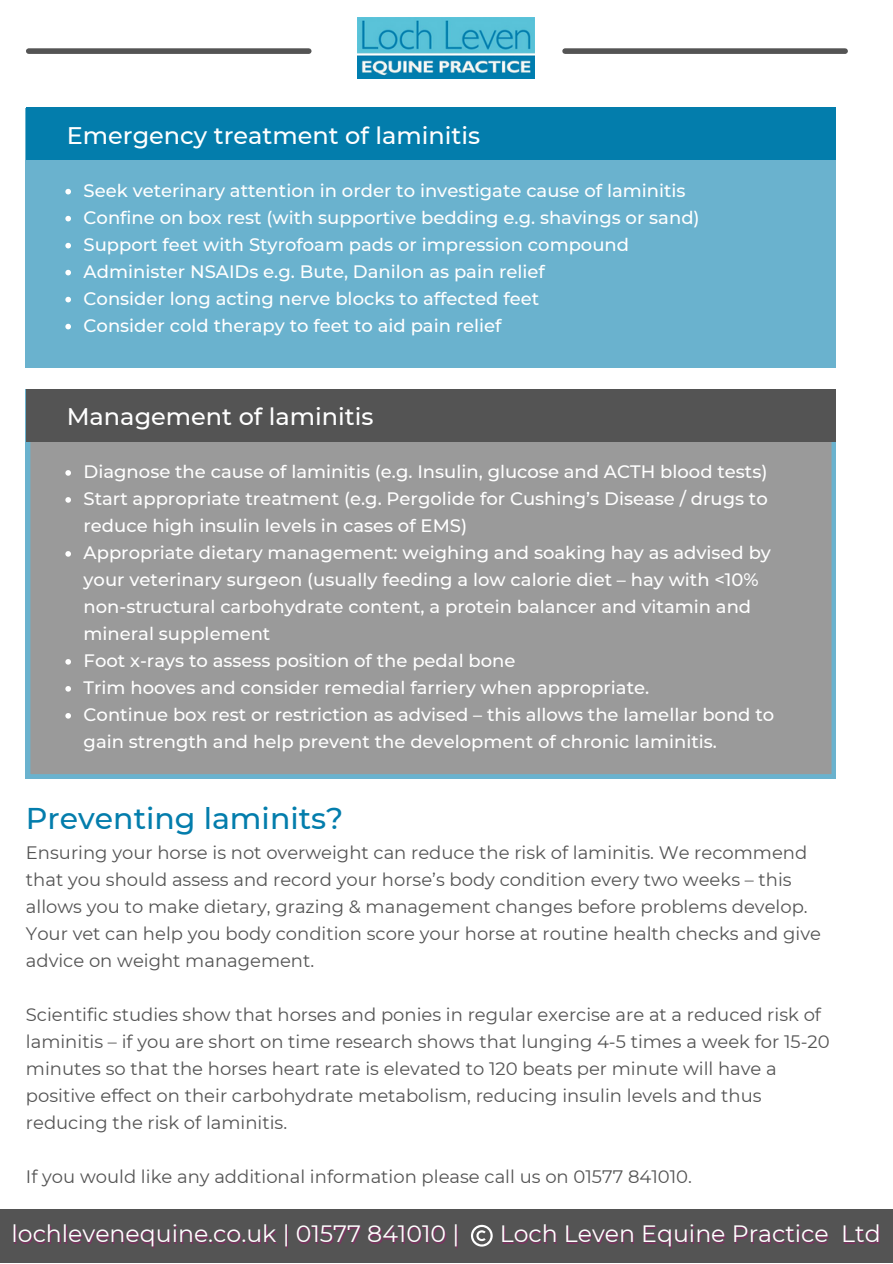
<style>
.page{position:relative;width:893px;height:1264px;background:#fff}
.page>*{position:absolute;margin:0;border:0;box-sizing:border-box;transform-origin:0 0}
.t1{font:500 30px "Montserrat";color:#037dac}
.t2{font:500 24px "Montserrat";color:#fff}
.t3{font:23.55px "Montserrat";color:#fff}
.t4{font:500 18px/27px "Montserrat";color:#fff}
.t5{font:18px/27px "Montserrat";color:#545454}
.s1{color:rgb(189 0 116/.4)}
</style>
<div class="page">
<div style="left:29px;top:48px;width:280px;height:6px;background:#545454"></div>
<div style="left:565px;top:48px;width:280px;height:6px;background:#545454"></div>
<img style="left:358px;top:17px;width:176px;height:62px">
<div style="left:0;top:1209px;width:892px;height:53px;background:#545454"></div>
<svg style="left:471px;top:1224px;width:21px;height:22px"></svg>
<div style="left:26px;top:160px;width:809px;height:207px;background:#6ab2ce"></div>
<div style="left:26px;top:107px;width:809px;height:53px;background:#037dac"></div>
<svg style="left:65px;top:189px;width:6px;height:5px"></svg>
<svg style="left:65px;top:216px;width:6px;height:5px"></svg>
<svg style="left:65px;top:243px;width:6px;height:5px"></svg>
<svg style="left:65px;top:270px;width:6px;height:5px"></svg>
<svg style="left:65px;top:297px;width:6px;height:5px"></svg>
<svg style="left:65px;top:324px;width:6px;height:5px"></svg>
<div style="left:26px;top:441px;width:809px;height:337px;background:#9a9a9a"></div>
<div style="left:26px;top:389px;width:809px;height:52px;background:#545454"></div>
<svg style="left:65px;top:470px;width:6px;height:6px"></svg>
<svg style="left:65px;top:497px;width:6px;height:5px"></svg>
<svg style="left:65px;top:551px;width:6px;height:5px"></svg>
<svg style="left:65px;top:659px;width:6px;height:5px"></svg>
<svg style="left:65px;top:686px;width:6px;height:5px"></svg>
<svg style="left:65px;top:713px;width:6px;height:5px"></svg>
<p class="t2" style="left:67px;top:121px;width:415px">Emergency treatment of laminitis</p>
<p class="t4" style="left:84px;top:177px;width:603px">Seek veterinary attention in order to investigate cause of laminitis</p>
<p class="t4" style="left:84px;top:204px;width:617px">Confine on box rest (with supportive bedding e.g. shavings or sand)</p>
<p class="t4" style="left:84px;top:231px;width:547px">Support feet with Styrofoam pads or impression compound</p>
<p class="t4" style="left:84px;top:258px;width:463px">Administer NSAIDs e.g. Bute, Danilon as pain relief</p>
<p class="t4" style="left:84px;top:285px;width:457px">Consider long acting nerve blocks to affected feet</p>
<p class="t4" style="left:84px;top:312px;width:419px">Consider cold therapy to feet to aid pain relief</p>
<p class="t2" style="left:67px;top:402px;width:308px">Management of laminitis</p>
<p class="t4" style="left:84px;top:458px;width:685px">Diagnose the cause of laminitis (e.g. Insulin, glucose and ACTH blood tests)</p>
<p class="t4" style="left:84px;top:485px;width:685px">Start appropriate treatment (e.g. Pergolide for Cushing’s Disease / drugs to reduce high insulin levels in cases of EMS)</p>
<p class="t4" style="left:84px;top:539px;width:689px">Appropriate dietary management: weighing and soaking hay as advised by your veterinary surgeon (usually feeding a low calorie diet – hay with &lt;10% non-structural carbohydrate content, a protein balancer and vitamin and mineral supplement</p>
<p class="t4" style="left:84px;top:647px;width:433px">Foot x-rays to assess position of the pedal bone</p>
<p class="t4" style="left:84px;top:674px;width:567px">Trim hooves and consider remedial farriery when appropriate.</p>
<p class="t4" style="left:84px;top:701px;width:692px">Continue box rest or restriction as advised – this allows the lamellar bond to gain strength and help prevent the development of chronic laminitis.</p>
<p class="t1" style="left:26px;top:799px;width:319px">Preventing laminits?</p>
<p class="t5" style="left:26px;top:839px;width:796px">Ensuring your horse is not overweight can reduce the risk of laminitis. We recommend that you should assess and record your horse’s body condition every two weeks – this allows you to make dietary, grazing &amp; management changes before problems develop.<br>Your vet can help you body condition score your horse at routine health checks and give advice on weight management.</p>
<p class="t5" style="left:26px;top:1001px;width:805px">Scientific studies show that horses and ponies in regular exercise are at a reduced risk of laminitis – if you are short on time research shows that lunging 4-5 times a week for 15-20 minutes so that the horses heart rate is elevated to 120 beats per minute will have a positive effect on their carbohydrate metabolism, reducing insulin levels and thus reducing the risk of laminitis.</p>
<p class="t5" style="left:26px;top:1162px;width:667px">If you would like any additional information please call us on 01577 841010.</p>
<p class="t3" style="left:12px;top:1219px;width:449px">lochlevenequine.co.uk | 01577 841010 |</p>
<p class="t3" style="left:499px;top:1219px;width:383px">Loch Leven Equine Practice <span class="s1">Ltd</span></p>
</div>
